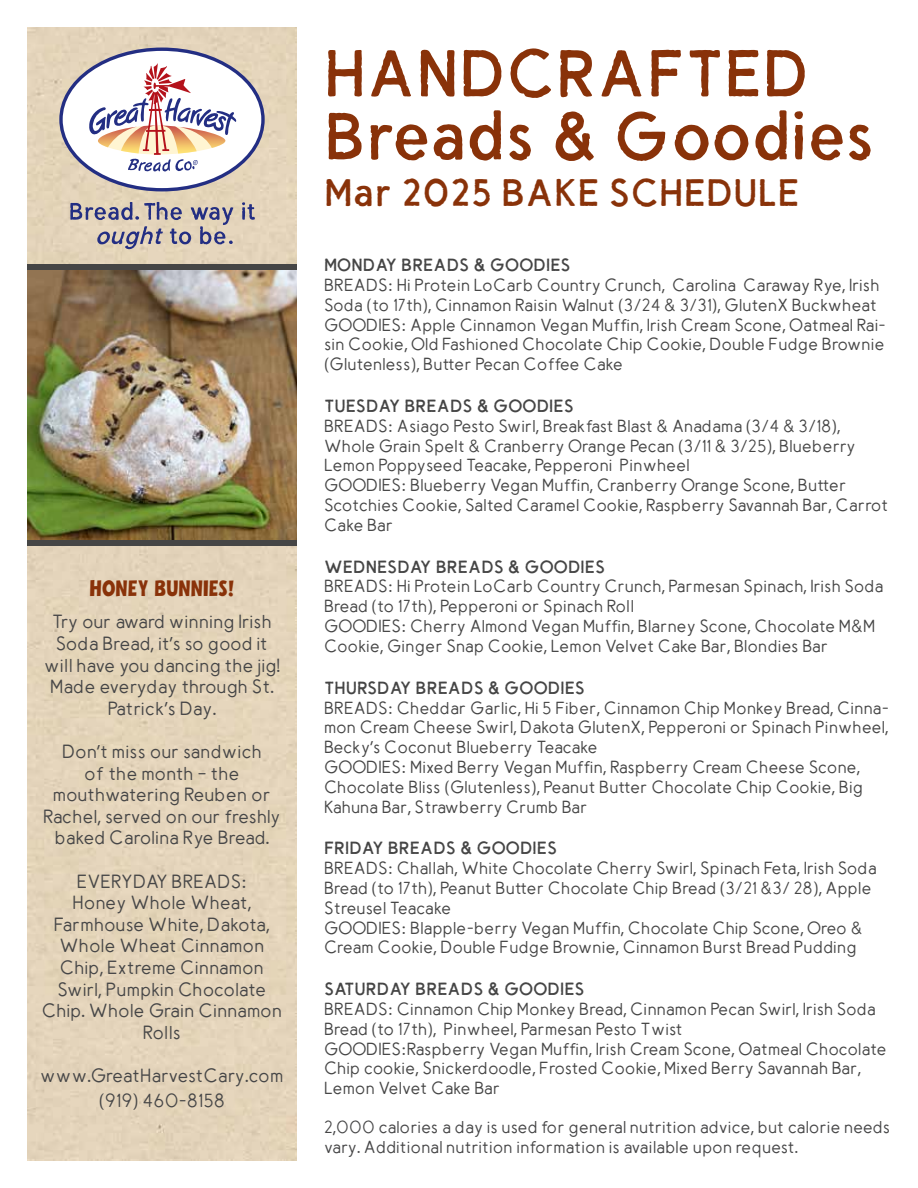
<style>
.page{position:relative;width:918px;height:1188px;background:#fff}
.page>*{position:absolute;margin:0;border:0;box-sizing:border-box;transform-origin:0 0}
.t1{font:67.5px/63px "GH Simple Rustic";letter-spacing:-.04em;color:#893209}
.t2{font:39px "GH Simple Rustic";color:#893209}
.t3{font:21px "GH Mod Display";color:#893209}
.t4{font:600 18px/21.6px "GH Simple";color:#464647;text-align:center}
.t5{font:18px "GH Simple Rustic";color:#454545}
.t6{font:600 16.5px/19.8px "GH Simple";color:#454545}
.t7{font:600 16.5px/19.8px "GH Simple";color:#464647}
</style>
<div class="page">
<div style="left:27px;top:27px;width:270px;height:1134px;background:#e4d4ba"></div>
<svg style="left:59px;top:48px;width:206px;height:143px"></svg>
<svg style="left:242px;top:202px;width:13px;height:18px"></svg>
<svg style="left:70px;top:202px;width:163px;height:47px;background:#b9b0ad"></svg>
<img style="left:27px;top:270px;width:270px;height:270px">
<div style="left:27px;top:265px;width:270px;height:5px;background:#454545"></div>
<div style="left:27px;top:540px;width:270px;height:5px;background:#454545"></div>
<p class="t3" style="left:90px;top:576px;width:146px">HONEY BUNNIES!</p>
<p class="t4" style="left:44px;top:612px;width:237px">Try our award winning Irish<br>Soda Bread, it’s so good it will have you dancing the jig!<br>Made everyday through St.<br>Patrick’s Day.</p>
<p class="t4" style="left:43px;top:742px;width:239px">Don’t miss our sandwich<br>of the month – the mouthwatering Reuben or<br>Rachel, served on our freshly baked Carolina Rye Bread.</p>
<p class="t4" style="left:42px;top:872px;width:242px">EVERYDAY BREADS:<br>Honey Whole Wheat,<br>Farmhouse White, Dakota,<br>Whole Wheat Cinnamon<br>Chip, Extreme Cinnamon<br>Swirl, Pumpkin Chocolate<br>Chip. Whole Grain Cinnamon<br>Rolls</p>
<p class="t4" style="left:40px;top:1064px;width:245px;line-height:25.2px">www.GreatHarvestCary.com (919) 460-8158</p>
<h1 class="t1" style="left:324px;top:44px;width:553px;text-indent:182px">crafted<br>Breads &amp; Goodies</h1>
<h2 class="t2" style="left:324px;top:171px;width:477px">Mar 2025 BAKE SCHEDULE</h2>
<h1 class="t1" style="left:324px;top:44px;width:88px">Hand</h1>
<p class="t5" style="left:324px;top:255px;width:248px">MONDAY BREADS &amp; GOODIES</p>
<p class="t6" style="left:324px;top:276px;width:563px">BREADS: Hi Protein LoCarb Country Crunch, Carolina Caraway Rye, Irish Soda (to 17th), Cinnamon Raisin Walnut (3/24 &amp; 3/31), GlutenX Buckwheat GOODIES: Apple Cinnamon Vegan Muffin, Irish Cream Scone, Oatmeal Rai&shy;sin Cookie, Old Fashioned Chocolate Chip Cookie, Double Fudge Brownie (Glutenless), Butter Pecan Coffee Cake</p>
<p class="t5" style="left:324px;top:396px;width:252px">TUESDAY BREADS &amp; GOODIES</p>
<p class="t6" style="left:324px;top:417px;width:566px">BREADS: Asiago Pesto Swirl, Breakfast Blast &amp; Anadama (3/4 &amp; 3/18), Whole Grain Spelt &amp; Cranberry Orange Pecan (3/11 &amp; 3/25), Blueberry Lemon Poppyseed Teacake, Pepperoni Pinwheel<br>GOODIES: Blueberry Vegan Muffin, Cranberry Orange Scone, Butter Scotchies Cookie, Salted Caramel Cookie, Raspberry Savannah Bar, Carrot Cake Bar</p>
<p class="t5" style="left:324px;top:557px;width:283px">WEDNESDAY BREADS &amp; GOODIES</p>
<p class="t6" style="left:324px;top:578px;width:561px">BREADS: Hi Protein LoCarb Country Crunch, Parmesan Spinach, Irish Soda Bread (to 17th), Pepperoni or Spinach Roll<br>GOODIES: Cherry Almond Vegan Muffin, Blarney Scone, Chocolate M&amp;M Cookie, Ginger Snap Cookie, Lemon Velvet Cake Bar, Blondies Bar</p>
<p class="t5" style="left:324px;top:678px;width:263px">THURSDAY BREADS &amp; GOODIES</p>
<p class="t6" style="left:324px;top:699px;width:567px">BREADS: Cheddar Garlic, Hi 5 Fiber, Cinnamon Chip Monkey Bread, Cinna&shy;mon Cream Cheese Swirl, Dakota GlutenX, Pepperoni or Spinach Pinwheel, Becky’s Coconut Blueberry Teacake<br>GOODIES: Mixed Berry Vegan Muffin, Raspberry Cream Cheese Scone, Chocolate Bliss (Glutenless), Peanut Butter Chocolate Chip Cookie, Big Kahuna Bar, Strawberry Crumb Bar</p>
<p class="t5" style="left:324px;top:838px;width:235px">FRIDAY BREADS &amp; GOODIES</p>
<p class="t6" style="left:324px;top:860px;width:554px">BREADS: Challah, White Chocolate Cherry Swirl, Spinach Feta, Irish Soda Bread (to 17th), Peanut Butter Chocolate Chip Bread (3/21 &amp;3/ 28), Apple Streusel Teacake<br>GOODIES: Blapple-berry Vegan Muffin, Chocolate Chip Scone, Oreo &amp; Cream Cookie, Double Fudge Brownie, Cinnamon Burst Bread Pudding</p>
<p class="t5" style="left:324px;top:979px;width:262px">SATURDAY BREADS &amp; GOODIES</p>
<p class="t6" style="left:324px;top:1000px;width:564px">BREADS: Cinnamon Chip Monkey Bread, Cinnamon Pecan Swirl, Irish Soda Bread (to 17th), Pinwheel, Parmesan Pesto Twist<br>GOODIES:Raspberry Vegan Muffin, Irish Cream Scone, Oatmeal Chocolate Chip cookie, Snickerdoodle, Frosted Cookie, Mixed Berry Savannah Bar, Lemon Velvet Cake Bar</p>
<p class="t7" style="left:324px;top:1118px;width:568px">2,000 calories a day is used for general nutrition advice, but calorie needs vary. Additional nutrition information is available upon request.</p>
</div>
